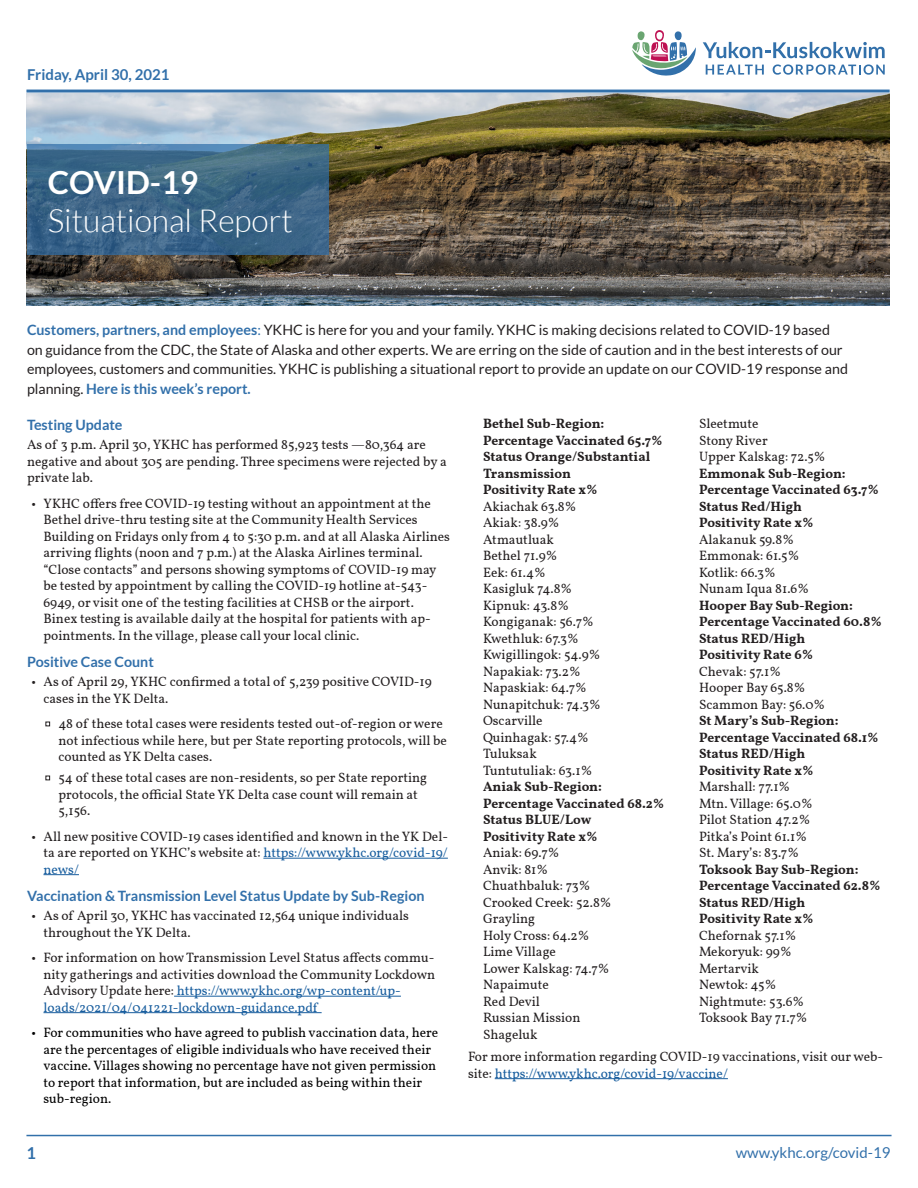
<style>
.page{position:relative;width:918px;height:1188px;background:#fff}
.page>*{position:absolute;margin:0;border:0;box-sizing:border-box;transform-origin:0 0}
.t1{font:300 31.8px "Lato";color:#fff}
.t2{font:700 31.8px "Lato";color:#fff}
.t3{font:700 16.5px "Lato";color:#3270aa}
.t4{font:15px "Lato";color:#3270aa}
.t5{font:700 15px "Lato";color:#3270aa}
.leaderspan{font:14.25px/19.5px "Lato";color:#231f20}
.Heading{font:700 14.25px "Lato";color:#3270aa}
.body{font:13.5px/16.5px "Vollkorn";color:#231f20}
.vaxvils{font:13.5px "Vollkorn";color:#231f20}
.vaxvils-2{font:700 13.5px/16.5px "Vollkorn";color:#231f20}
.t6{font:13.5px/16.5px "Vollkorn";color:#000}
.s1{font-weight:700;color:#3270aa}
.s2{color:#3270aa}
.s3{font-family:"Garamond Premr Pro";font-size:17.25px}
.s4{color:#175d9e}
</style>
<div class="page">
<img style="left:26px;top:93px;width:864px;height:212px">
<svg style="left:27px;top:145px;width:301px;height:110px;background:#3d6788"></svg>
<hr style="left:26px;top:90px;width:864px;height:3px;background:#3270aa">
<hr style="left:26px;top:1135px;width:866px;height:1px;background:#3270aa">
<svg style="left:703px;top:42px;width:182px;height:16px"></svg>
<svg style="left:706px;top:65px;width:58px;height:10px"></svg>
<svg style="left:773px;top:64px;width:112px;height:11px"></svg>
<svg style="left:632px;top:30px;width:64px;height:46px"></svg>
<hr style="left:263px;top:858px;width:185px;height:1px;background:#175d9e">
<hr style="left:44px;top:874px;width:35px;height:1px;background:#175d9e">
<hr style="left:174px;top:996px;width:227px;height:1px;background:#175d9e">
<hr style="left:44px;top:1012px;width:278px;height:1px;background:#175d9e">
<hr style="left:495px;top:1078px;width:233px;height:1px;background:#175d9e">
<p class="t5" style="left:27px;top:66px;width:144px">Friday, April 30, 2021</p>
<h1 class="t2" style="left:48px;top:164px;width:152px">COVID-19</h1>
<h1 class="t1" style="left:48px;top:203px;width:247px">Situational Report</h1>
<p class="leaderspan" style="left:27px;top:320px;width:822px"><span class="s1">Customers, partners, and employees</span><span class="s2">:</span> YKHC is here for you and your family. YKHC is making decisions related to COVID-19 based on guidance from the CDC, the State of Alaska and other experts. We are erring on the side of caution and in the best interests of our employees, customers and communities. YKHC is publishing a situational report to provide an update on our COVID-19 response and planning. <span class="s1">Here is this week’s report.</span></p>
<p class="Heading" style="left:27px;top:416px;width:97px">Testing Update</p>
<p class="body" style="left:27px;top:435px;width:421px">As of 3 p.m. April 30, YKHC has performed 85,923 tests —80,364 are negative and about 305 are pending. Three specimens were rejected by a private lab.</p>
<p class="body" style="left:44px;top:494px;width:408px;text-indent:-12px">• YKHC offers free COVID-19 testing without an appointment at the Bethel drive-thru testing site at the Community Health Services Building on Fridays only from 4 to 5:30 p.m. and at all Alaska Airlines arriving flights (noon and 7 p.m.) at the Alaska Airlines terminal. “Close contacts” and persons showing symptoms of COVID-19 may be tested by appointment by calling the COVID-19 hotline at-543- 6949, or visit one of the testing facilities at CHSB or the airport.<br>Binex testing is available daily at the hospital for patients with ap&shy;pointments. In the village, please call your local clinic.</p>
<p class="Heading" style="left:27px;top:653px;width:128px">Positive Case Count</p>
<p class="body" style="left:44px;top:672px;width:390px;text-indent:-12px">• As of April 29, YKHC confirmed a total of 5,239 positive COVID-19 cases in the YK Delta.</p>
<p class="body" style="left:58px;top:714px;width:390px;text-indent:-14px"><span class="s3">■</span> 48 of these total cases were residents tested out-of-region or were not infectious while here, but per State reporting protocols, will be counted as YK Delta cases.</p>
<p class="body" style="left:58px;top:768px;width:370px;text-indent:-14px"><span class="s3">■</span> 54 of these total cases are non-residents, so per State reporting protocols, the official State YK Delta case count will remain at<br>5,156.</p>
<p class="body" style="left:44px;top:827px;width:406px;text-align:justify;text-indent:-12px">• All new positive COVID-19 cases identified and known in the YK Del&shy;ta are reported on YKHC’s website at: <span class="s4">https://www.ykhc.org/covid-19/ news/</span></p>
<p class="Heading" style="left:27px;top:887px;width:399px">Vaccination &amp; Transmission Level Status Update by Sub-Region</p>
<p class="body" style="left:44px;top:906px;width:367px;text-indent:-12px">• As of April 30, YKHC has vaccinated 12,564 unique individuals throughout the YK Delta.</p>
<p class="body" style="left:44px;top:948px;width:393px;text-indent:-12px">• For information on how Transmission Level Status affects commu&shy;nity gatherings and activities download the Community Lockdown Advisory Update here: <span class="s4">https://www.ykhc.org/wp-content/up&shy;loads/2021/04/041221-lockdown-guidance.pdf</span></p>
<p class="t6" style="left:44px;top:1023px;width:396px;text-indent:-12px">• For communities who have agreed to publish vaccination data, here are the percentages of eligible individuals who have received their vaccine. Villages showing no percentage have not given permission to report that information, but are included as being within their sub-region.</p>
<p class="vaxvils" style="left:699px;top:413px;width:61px">Sleetmute</p>
<p class="vaxvils" style="left:699px;top:430px;width:70px">Stony River</p>
<p class="vaxvils" style="left:699px;top:446px;width:128px">Upper Kalskag: 72.5%</p>
<p class="vaxvils-2" style="left:699px;top:464px;width:148px">Emmonak Sub-Region:</p>
<p class="vaxvils-2" style="left:699px;top:480px;width:182px">Percentage Vaccinated 63.7%<br>Status Red/High</p>
<p class="vaxvils-2" style="left:699px;top:513px;width:116px">Positivity Rate x%</p>
<p class="vaxvils" style="left:699px;top:529px;width:96px">Alakanuk 59.8%</p>
<p class="vaxvils" style="left:699px;top:545px;width:102px">Emmonak: 61.5%</p>
<p class="vaxvils" style="left:699px;top:562px;width:78px">Kotlik: 66.3%</p>
<p class="vaxvils" style="left:699px;top:578px;width:112px">Nunam Iqua 81.6%</p>
<p class="vaxvils-2" style="left:699px;top:596px;width:156px">Hooper Bay Sub-Region:</p>
<p class="vaxvils-2" style="left:699px;top:612px;width:185px">Percentage Vaccinated 60.8%<br>Status RED/High</p>
<p class="vaxvils-2" style="left:699px;top:645px;width:116px">Positivity Rate 6%</p>
<p class="vaxvils" style="left:699px;top:661px;width:83px">Chevak: 57.1%</p>
<p class="vaxvils" style="left:699px;top:677px;width:108px">Hooper Bay 65.8%</p>
<p class="vaxvils" style="left:699px;top:694px;width:128px">Scammon Bay: 56.0%</p>
<p class="vaxvils-2" style="left:699px;top:711px;width:141px">St Mary’s Sub-Region:</p>
<p class="vaxvils-2" style="left:699px;top:728px;width:181px">Percentage Vaccinated 68.1%<br>Status RED/High</p>
<p class="vaxvils-2" style="left:699px;top:761px;width:116px">Positivity Rate x%</p>
<p class="vaxvils" style="left:699px;top:776px;width:93px">Marshall: 77.1%</p>
<p class="vaxvils" style="left:699px;top:793px;width:115px">Mtn. Village: 65.0%</p>
<p class="vaxvils" style="left:699px;top:809px;width:113px">Pilot Station 47.2%</p>
<p class="vaxvils" style="left:699px;top:826px;width:109px">Pitka’s Point 61.1%</p>
<p class="vaxvils" style="left:699px;top:842px;width:102px">St. Mary’s: 83.7%</p>
<p class="vaxvils-2" style="left:699px;top:860px;width:161px">Toksook Bay Sub-Region:</p>
<p class="vaxvils-2" style="left:699px;top:876px;width:183px">Percentage Vaccinated 62.8%<br>Status RED/High</p>
<p class="vaxvils-2" style="left:699px;top:909px;width:116px">Positivity Rate x%</p>
<p class="vaxvils" style="left:699px;top:925px;width:99px">Chefornak 57.1%</p>
<p class="vaxvils" style="left:699px;top:941px;width:94px">Mekoryuk: 99%</p>
<p class="vaxvils" style="left:699px;top:958px;width:62px">Mertarvik</p>
<p class="vaxvils" style="left:699px;top:974px;width:79px">Newtok: 45%</p>
<p class="vaxvils" style="left:699px;top:991px;width:107px">Nightmute: 53.6%</p>
<p class="vaxvils" style="left:699px;top:1007px;width:110px">Toksook Bay 71.7%</p>
<p class="body" style="left:468px;top:1047px;width:417px">For more information regarding COVID-19 vaccinations, visit our web&shy;site: <span class="s4">https://www.ykhc.org/covid-19/vaccine/</span></p>
<p class="vaxvils-2" style="left:483px;top:414px;width:123px">Bethel Sub-Region:</p>
<p class="vaxvils-2" style="left:483px;top:431px;width:181px">Percentage Vaccinated 65.7%<br>Status Orange/Substantial<br>Transmission</p>
<p class="vaxvils-2" style="left:483px;top:480px;width:116px">Positivity Rate x%</p>
<p class="vaxvils" style="left:483px;top:496px;width:95px">Akiachak 63.8%</p>
<p class="vaxvils" style="left:483px;top:512px;width:78px">Akiak: 38.9%</p>
<p class="vaxvils" style="left:483px;top:529px;width:72px">Atmautluak</p>
<p class="vaxvils" style="left:483px;top:545px;width:76px">Bethel 71.9%</p>
<p class="vaxvils" style="left:483px;top:562px;width:64px">Eek: 61.4%</p>
<p class="vaxvils" style="left:483px;top:578px;width:91px">Kasigluk 74.8%</p>
<p class="vaxvils" style="left:483px;top:595px;width:88px">Kipnuk: 43.8%</p>
<p class="vaxvils" style="left:483px;top:611px;width:112px">Kongiganak: 56.7%</p>
<p class="vaxvils" style="left:483px;top:628px;width:97px">Kwethluk: 67.3%</p>
<p class="vaxvils" style="left:483px;top:644px;width:119px">Kwigillingok: 54.9%</p>
<p class="vaxvils" style="left:483px;top:661px;width:99px">Napakiak: 73.2%</p>
<p class="vaxvils" style="left:483px;top:677px;width:105px">Napaskiak: 64.7%</p>
<p class="vaxvils" style="left:483px;top:694px;width:119px">Nunapitchuk: 74.3%</p>
<p class="vaxvils" style="left:483px;top:710px;width:61px">Oscarville</p>
<p class="vaxvils" style="left:483px;top:727px;width:107px">Quinhagak: 57.4%</p>
<p class="vaxvils" style="left:483px;top:743px;width:55px">Tuluksak</p>
<p class="vaxvils" style="left:483px;top:760px;width:111px">Tuntutuliak: 63.1%</p>
<p class="vaxvils-2" style="left:483px;top:777px;width:121px">Aniak Sub-Region:</p>
<p class="vaxvils-2" style="left:483px;top:794px;width:183px">Percentage Vaccinated 68.2%<br>Status BLUE/Low</p>
<p class="vaxvils-2" style="left:483px;top:827px;width:116px">Positivity Rate x%</p>
<p class="vaxvils" style="left:483px;top:842px;width:78px">Aniak: 69.7%</p>
<p class="vaxvils" style="left:483px;top:859px;width:67px">Anvik: 81%</p>
<p class="vaxvils" style="left:483px;top:875px;width:109px">Chuathbaluk: 73%</p>
<p class="vaxvils" style="left:483px;top:892px;width:130px">Crooked Creek: 52.8%</p>
<p class="vaxvils" style="left:483px;top:908px;width:54px">Grayling</p>
<p class="vaxvils" style="left:483px;top:925px;width:108px">Holy Cross: 64.2%</p>
<p class="vaxvils" style="left:483px;top:941px;width:75px">Lime Village</p>
<p class="vaxvils" style="left:483px;top:958px;width:128px">Lower Kalskag: 74.7%</p>
<p class="vaxvils" style="left:483px;top:974px;width:67px">Napaimute</p>
<p class="vaxvils" style="left:483px;top:991px;width:59px">Red Devil</p>
<p class="vaxvils" style="left:483px;top:1007px;width:99px">Russian Mission</p>
<p class="vaxvils" style="left:483px;top:1024px;width:56px">Shageluk</p>
<p class="t3" style="left:26px;top:1144px;width:11px">1</p>
<p class="t4" style="left:736px;top:1144px;width:156px">www.ykhc.org/covid-19</p>
</div>
